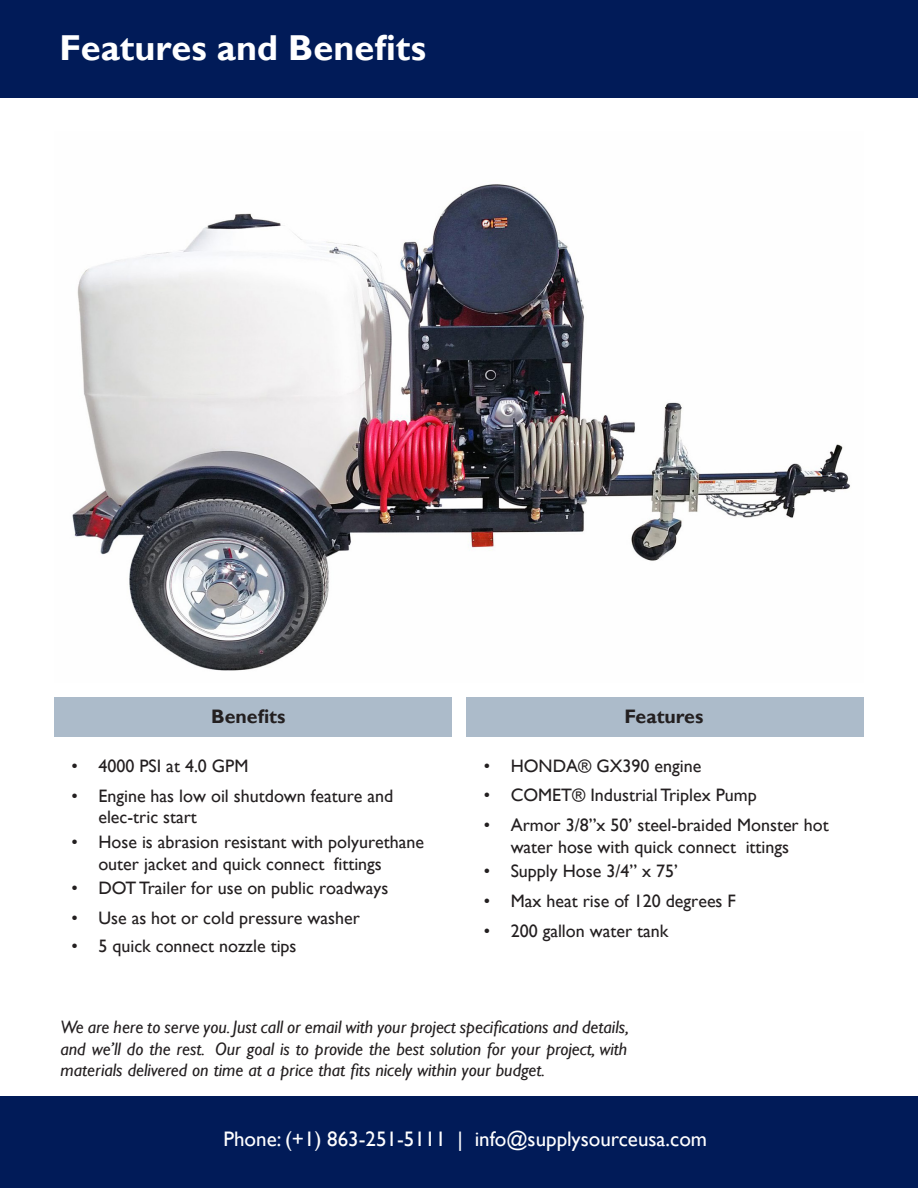
<style>
.page{position:relative;width:918px;height:1188px;background:#fff}
.page>*{position:absolute;margin:0;border:0;box-sizing:border-box;transform-origin:0 0}
.t1{font:700 36px "Gill Sans";color:#fff}
.t2{font:21px "Gill Sans";color:#fff}
.t3{font:700 19.5px "Gill Sans";color:#231f20}
.t4{font:18px/21.6px "Gill Sans";color:#231f20}
.t5{font:italic 18px/21.6px "Gill Sans";color:#231f20;text-align:justify}
</style>
<div class="page">
<img style="left:72px;top:184px;width:778px;height:487px">
<div style="left:0;top:0;width:918px;height:97px;background:#011b58"></div>
<div style="left:0;top:1096px;width:918px;height:92px;background:#011b58"></div>
<div style="left:55px;top:697px;width:397px;height:40px;background:#acbbca"></div>
<div style="left:467px;top:697px;width:397px;height:40px;background:#acbbca"></div>
<p class="t1" style="left:59px;top:26px;width:368px">Features and Benefits</p>
<p class="t3" style="left:211px;top:705px;width:76px">Benefits</p>
<p class="t4" style="left:71px;top:756px;width:179px">• 4000 PSI at 4.0 GPM</p>
<p class="t4" style="left:98px;top:785px;width:296px;text-indent:-27px">• Engine has low oil shutdown feature and elec-tric start</p>
<p class="t4" style="left:98px;top:831px;width:327px;text-indent:-27px">• Hose is abrasion resistant with polyurethane outer jacket and quick connect fittings</p>
<p class="t4" style="left:71px;top:877px;width:319px">• DOT Trailer for use on public roadways</p>
<p class="t4" style="left:71px;top:907px;width:290px">• Use as hot or cold pressure washer</p>
<p class="t4" style="left:71px;top:936px;width:227px">• 5 quick connect nozzle tips</p>
<p class="t3" style="left:624px;top:705px;width:81px">Features</p>
<p class="t4" style="left:484px;top:755px;width:219px">• HONDA® GX390 engine</p>
<p class="t4" style="left:484px;top:785px;width:275px">• COMET® Industrial Triplex Pump</p>
<p class="t4" style="left:511px;top:815px;width:320px;text-indent:-27px">• Armor 3/8”x 50’ steel-braided Monster hot water hose with quick connect ittings</p>
<p class="t4" style="left:484px;top:861px;width:196px">• Supply Hose 3/4” x 75’</p>
<p class="t4" style="left:484px;top:891px;width:254px">• Max heat rise of 120 degrees F</p>
<p class="t4" style="left:484px;top:921px;width:186px">• 200 gallon water tank</p>
<p class="t5" style="left:60px;top:1016px;width:570px">We are here to serve you. Just call or email with your project specifications and details, and we’ll do the rest. Our goal is to provide the best solution for your project, with materials delivered on time at a price that fits nicely within your budget.</p>
<p class="t2" style="left:223px;top:1127px;width:485px">Phone: (+1) 863-251-5111 | info@supplysourceusa.com</p>
</div>
